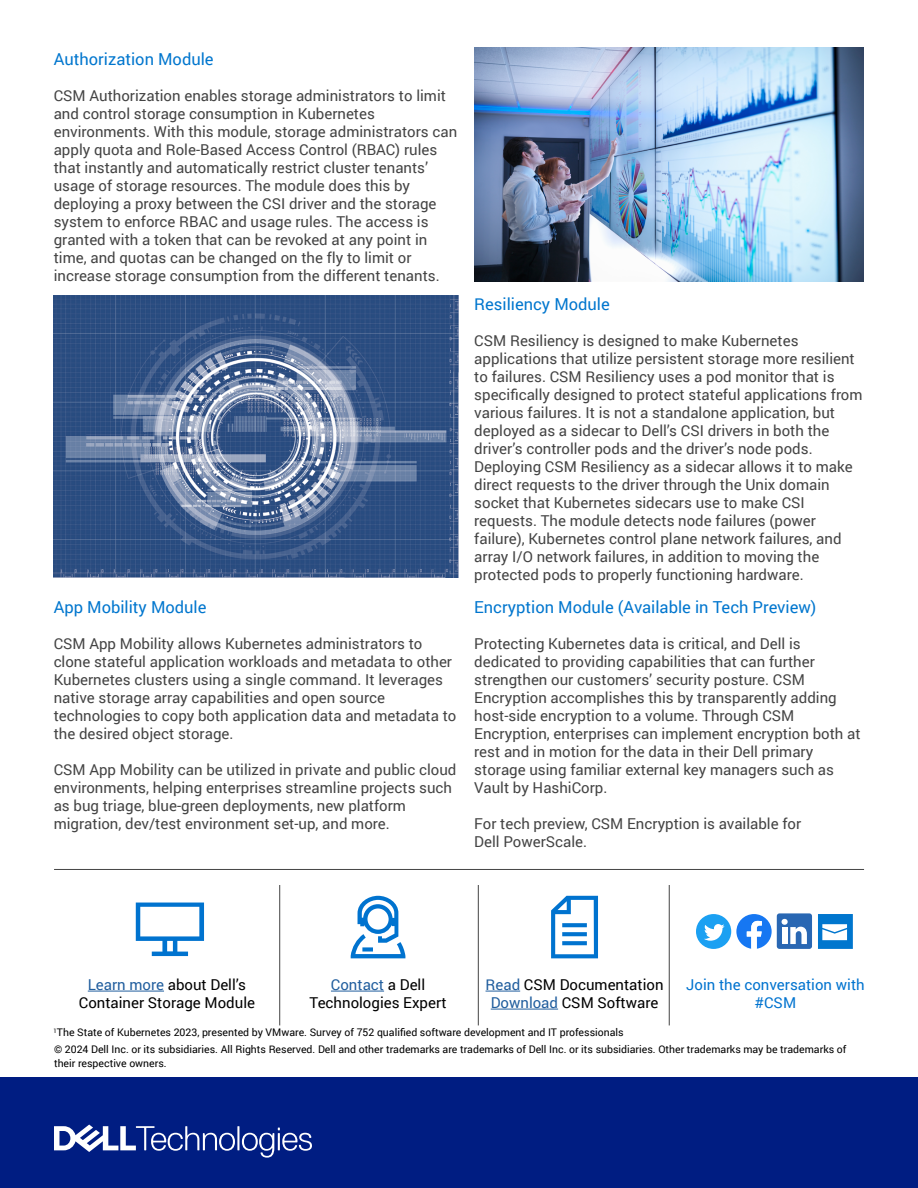
<style>
.page{position:relative;width:918px;height:1188px;background:#fff}
.page>*{position:absolute;margin:0;border:0;box-sizing:border-box;transform-origin:0 0}
.t1{font:16.5px "Roboto";color:#0076ce}
.t2{font:15px/18px "Roboto";color:#444}
.t3{font:15px/18px "Roboto";color:#000;text-align:center}
.t4{font:15px/18px "Roboto";color:#0073cf;text-align:center}
.t5{font:10.5px/16.8px "Roboto";color:#000}
.s1{color:#215e9e}
</style>
<div class="page">
<hr style="left:669px;top:885px;width:1px;height:140px;background:#444">
<hr style="left:279px;top:885px;width:1px;height:140px;background:#444">
<hr style="left:478px;top:885px;width:1px;height:140px;background:#444">
<hr style="left:54px;top:869px;width:810px;height:1px;background:#444">
<hr style="left:331px;top:991px;width:53px;height:1px;background:#215e9e">
<hr style="left:486px;top:991px;width:34px;height:1px;background:#215e9e">
<hr style="left:491px;top:1009px;width:67px;height:1px;background:#215e9e">
<hr style="left:88px;top:991px;width:76px;height:1px;background:#215e9e">
<svg style="left:136px;top:903px;width:68px;height:53px"></svg>
<svg style="left:351px;top:896px;width:54px;height:62px"></svg>
<svg style="left:551px;top:896px;width:47px;height:62px"></svg>
<svg style="left:818px;top:914px;width:35px;height:35px"></svg>
<svg style="left:736px;top:914px;width:36px;height:35px"></svg>
<div style="left:696px;top:914px;width:35px;height:35px;background:#1ba0f2;border-radius:50%"></div>
<svg style="left:704px;top:924px;width:21px;height:17px"></svg>
<div style="left:777px;top:913px;width:35px;height:36px;background:#2967b3;border-radius:3px"></div>
<svg style="left:782px;top:919px;width:25px;height:25px"></svg>
<div style="left:0;top:1077px;width:918px;height:111px;background:#001d82"></div>
<svg style="left:54px;top:1125px;width:258px;height:33px"></svg>
<img style="left:54px;top:296px;width:405px;height:282px">
<img style="left:474px;top:48px;width:389px;height:233px">
<p class="t1" style="left:54px;top:48px;width:161px">Authorization Module</p>
<p class="t2" style="left:54px;top:86px;width:405px">CSM Authorization enables storage administrators to limit and control storage consumption in Kubernetes environments. With this module, storage administrators can apply quota and Role-Based Access Control (RBAC) rules that instantly and automatically restrict cluster tenants’ usage of storage resources. The module does this by deploying a proxy between the CSI driver and the storage system to enforce RBAC and usage rules. The access is granted with a token that can be revoked at any point in time, and quotas can be changed on the fly to limit or increase storage consumption from the different tenants.</p>
<p class="t1" style="left:54px;top:596px;width:154px">App Mobility Module</p>
<p class="t2" style="left:54px;top:634px;width:404px">CSM App Mobility allows Kubernetes administrators to clone stateful application workloads and metadata to other Kubernetes clusters using a single command. It leverages native storage array capabilities and open source technologies to copy both application data and metadata to the desired object storage.</p>
<p class="t2" style="left:54px;top:760px;width:404px">CSM App Mobility can be utilized in private and public cloud environments, helping enterprises streamline projects such as bug triage, blue-green deployments, new platform migration, dev/test environment set-up, and more.</p>
<p class="t1" style="left:474px;top:293px;width:137px">Resiliency Module</p>
<p class="t2" style="left:474px;top:331px;width:390px">CSM Resiliency is designed to make Kubernetes applications that utilize persistent storage more resilient to failures. CSM Resiliency uses a pod monitor that is specifically designed to protect stateful applications from various failures. It is not a standalone application, but deployed as a sidecar to Dell’s CSI drivers in both the driver’s controller pods and the driver’s node pods.<br>Deploying CSM Resiliency as a sidecar allows it to make direct requests to the driver through the Unix domain socket that Kubernetes sidecars use to make CSI requests. The module detects node failures (power failure), Kubernetes control plane network failures, and array I/O network failures, in addition to moving the protected pods to properly functioning hardware.</p>
<p class="t1" style="left:474px;top:596px;width:344px">Encryption Module (Available in Tech Preview)</p>
<p class="t2" style="left:474px;top:634px;width:388px">Protecting Kubernetes data is critical, and Dell is dedicated to providing capabilities that can further strengthen our customers’ security posture. CSM Encryption accomplishes this by transparently adding host-side encryption to a volume. Through CSM Encryption, enterprises can implement encryption both at rest and in motion for the data in their Dell primary storage using familiar external key managers such as Vault by HashiCorp.</p>
<p class="t2" style="left:474px;top:814px;width:328px">For tech preview, CSM Encryption is available for<br>Dell PowerScale.</p>
<p class="t3" style="left:79px;top:975px;width:178px"><span class="s1">Learn more</span> about Dell’s<br>Container Storage Module</p>
<p class="t3" style="left:310px;top:975px;width:138px"><span class="s1">Contact</span> a Dell<br>Technologies Expert</p>
<p class="t3" style="left:486px;top:975px;width:180px"><span class="s1">Read</span> CSM Documentation<br><span class="s1">Download</span> CSM Software</p>
<p class="t4" style="left:686px;top:975px;width:180px">Join the conversation with #CSM</p>
<p class="t5" style="left:53px;top:1024px;width:794px"><sup>1</sup>The State of Kubernetes 2023, presented by VMware. Survey of 752 qualified software development and IT professionals<br>© 2024 Dell Inc. or its subsidiaries. All Rights Reserved. Dell and other trademarks are trademarks of Dell Inc. or its subsidiaries. Other trademarks may be trademarks of</p>
<p class="t5" style="left:54px;top:1054px;width:114px">their respective owners.</p>
</div>
